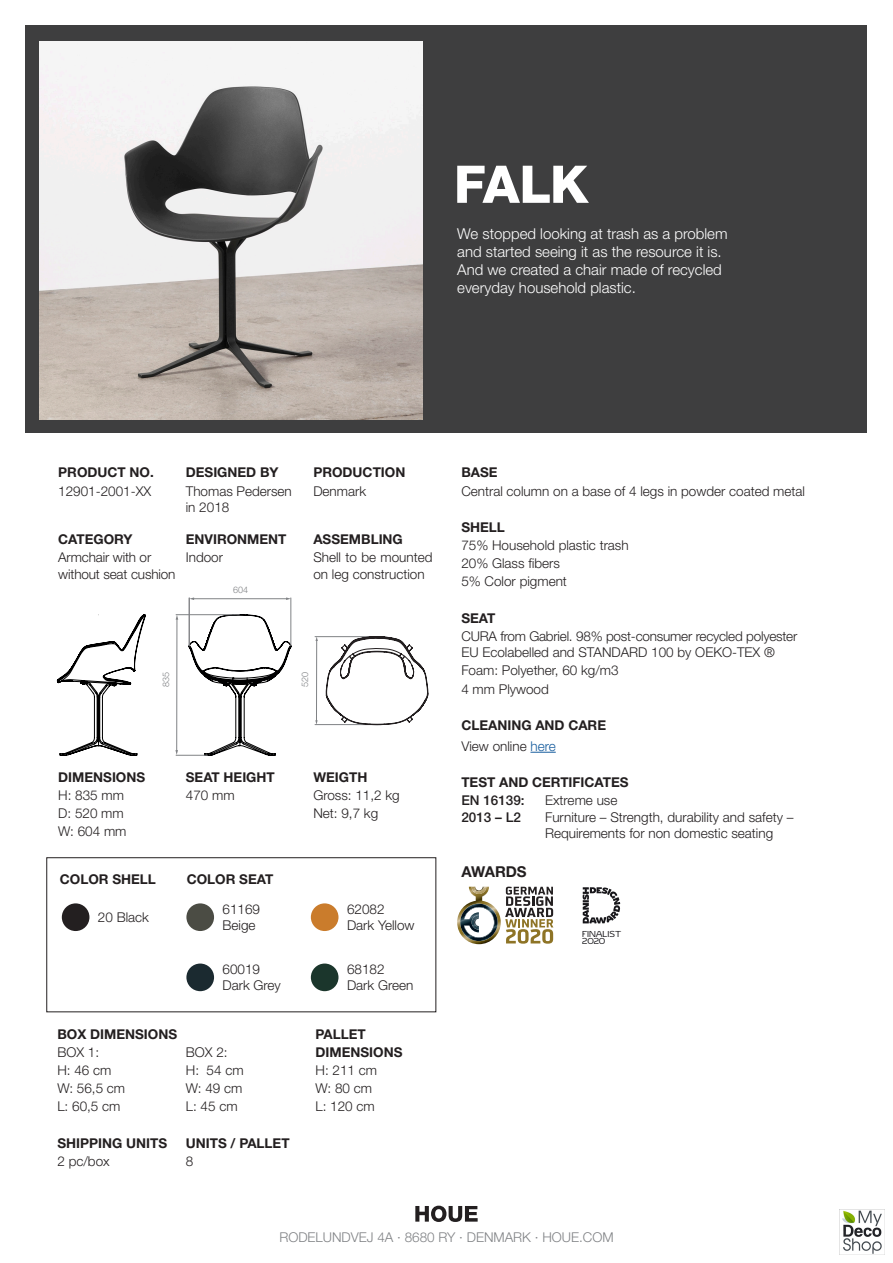
<style>
.page{position:relative;width:893px;height:1263px;background:#fff}
.page>*{position:absolute;margin:0;border:0;box-sizing:border-box;transform-origin:0 0}
.t1{font:300 15px/18px "Helvetica Neue LT Pro";color:#fff}
.Overskrift{font:700 15px "Helvetica Neue LT Pro";letter-spacing:-.01em;color:#231f20}
.Brød{font:300 13.5px/16.5px "Helvetica Neue LT Pro";color:#231f20}
.Overskrift-2{font:700 13.5px "Helvetica Neue LT Pro";color:#231f20}
.t2{font:300 13.5px "Helvetica Neue LT Pro";color:#808285}
.Brød-2{font:500 13.5px "Helvetica Neue LT Pro";color:#231f20}
.Brød-3{font:300 9px "Helvetica Neue LT Pro";color:#808285}
.t3{font:200 8.55px/6.8px "Danish";letter-spacing:-.01em;color:#17161a}
.s1{color:#175d9e}
</style>
<div class="page">
<div style="left:26px;top:26px;width:841px;height:407px;background:#3e3e3f"></div>
<img style="left:39px;top:41px;width:383px;height:378px">
<svg style="left:57px;top:614px;width:89px;height:141px"></svg>
<svg style="left:189px;top:614px;width:103px;height:141px"></svg>
<hr style="left:291px;top:598px;width:1px;height:48px;background:#808285">
<hr style="left:189px;top:598px;width:1px;height:48px;background:#808285">
<hr style="left:176px;top:755px;width:32px;height:1px;background:#808285">
<hr style="left:176px;top:614px;width:64px;height:1px;background:#808285">
<hr style="left:176px;top:619px;width:1px;height:132px;background:#808285">
<hr style="left:193px;top:598px;width:94px;height:1px;background:#808285">
<svg style="left:286px;top:597px;width:5px;height:3px"></svg>
<hr style="left:315px;top:724px;width:66px;height:1px;background:#808285">
<hr style="left:315px;top:636px;width:66px;height:1px;background:#808285">
<hr style="left:316px;top:640px;width:1px;height:81px;background:#808285">
<svg style="left:326px;top:636px;width:102px;height:89px"></svg>
<div style="left:62px;top:903px;width:27px;height:28px;background:#231f20;border-radius:50%"></div>
<div style="left:186px;top:963px;width:28px;height:28px;background:#1b2a30;border-radius:50%"></div>
<div style="left:311px;top:903px;width:27px;height:28px;background:#ca7c2c;border-radius:50%"></div>
<div style="left:311px;top:963px;width:27px;height:28px;background:#1b362c;border-radius:50%"></div>
<div style="left:186px;top:903px;width:28px;height:28px;background:#4b4c44;border-radius:50%"></div>
<div style="left:47px;top:857px;width:389px;height:155px;border:1px solid #231f20"></div>
<svg style="left:530px;top:752px;width:26px;height:1px"></svg>
<svg style="left:415px;top:1205px;width:63px;height:17px"></svg>
<img style="left:457px;top:887px;width:44px;height:57px">
<svg style="left:472px;top:887px;width:14px;height:7px"></svg>
<svg style="left:460px;top:903px;width:38px;height:38px"></svg>
<svg style="left:505px;top:887px;width:48px;height:57px"></svg>
<svg style="left:583px;top:887px;width:37px;height:36px"></svg>
<svg style="left:457px;top:166px;width:132px;height:37px"></svg>
<img style="left:842px;top:1210px;width:40px;height:44px">
<p class="t1" style="left:457px;top:224px;width:272px">We stopped looking at trash as a problem and started seeing it as the resource it is.<br>And we created a chair made of recycled everyday household plastic.</p>
<p class="Overskrift-2" style="left:58px;top:464px;width:97px">PRODUCT NO.</p>
<p class="Overskrift-2" style="left:186px;top:464px;width:94px">DESIGNED BY</p>
<p class="Overskrift-2" style="left:313px;top:464px;width:94px">PRODUCTION</p>
<p class="Brød" style="left:58px;top:482px;width:95px">12901-2001-XX</p>
<p class="Brød" style="left:186px;top:482px;width:108px">Thomas Pedersen</p>
<p class="Brød" style="left:186px;top:499px;width:45px">in 2018</p>
<p class="Brød" style="left:313px;top:482px;width:54px">Denmark</p>
<p class="Overskrift-2" style="left:58px;top:531px;width:76px">CATEGORY</p>
<p class="Overskrift-2" style="left:186px;top:531px;width:102px">ENVIRONMENT</p>
<p class="Overskrift-2" style="left:313px;top:531px;width:91px">ASSEMBLING</p>
<p class="Brød" style="left:58px;top:549px;width:119px">Armchair with or without seat cushion</p>
<p class="Brød" style="left:186px;top:549px;width:39px">Indoor</p>
<p class="Brød" style="left:313px;top:549px;width:121px">Shell to be mounted on leg construction</p>
<p class="Brød-3" style="left:233px;top:584px;width:17px">604</p>
<p class="Brød-3" style="left:161px;top:687px;width:17px;rotate:-90deg">835</p>
<p class="Brød-3" style="left:300px;top:687px;width:17px;rotate:-90deg">520</p>
<p class="Overskrift-2" style="left:58px;top:768px;width:88px">DIMENSIONS</p>
<p class="Overskrift-2" style="left:186px;top:768px;width:90px">SEAT HEIGHT</p>
<p class="Overskrift-2" style="left:313px;top:768px;width:55px">WEIGTH</p>
<p class="Brød" style="left:58px;top:786px;width:67px">H: 835 mm</p>
<p class="Brød" style="left:186px;top:786px;width:50px">470 mm</p>
<p class="Brød" style="left:313px;top:786px;width:88px">Gross: 11,2 kg</p>
<p class="Brød" style="left:58px;top:805px;width:67px">D: 520 mm</p>
<p class="Brød" style="left:313px;top:805px;width:66px">Net: 9,7 kg</p>
<p class="Brød" style="left:58px;top:823px;width:70px">W: 604 mm</p>
<p class="Overskrift-2" style="left:60px;top:871px;width:98px">COLOR SHELL</p>
<p class="Overskrift-2" style="left:187px;top:871px;width:88px">COLOR SEAT</p>
<p class="Brød" style="left:98px;top:909px;width:53px">20 Black</p>
<p class="Brød" style="left:223px;top:900px;width:39px">61169</p>
<p class="Brød" style="left:223px;top:917px;width:35px">Beige</p>
<p class="Brød" style="left:223px;top:960px;width:39px">60019</p>
<p class="Brød" style="left:223px;top:977px;width:60px">Dark Grey</p>
<p class="Brød" style="left:347px;top:900px;width:39px">62082</p>
<p class="Brød" style="left:347px;top:917px;width:69px">Dark Yellow</p>
<p class="Brød" style="left:347px;top:960px;width:39px">68182</p>
<p class="Brød" style="left:347px;top:977px;width:68px">Dark Green</p>
<p class="Overskrift-2" style="left:57px;top:1025px;width:121px">BOX DIMENSIONS</p>
<p class="Overskrift-2" style="left:316px;top:1025px;width:52px">PALLET</p>
<p class="Brød" style="left:57px;top:1044px;width:43px">BOX 1:</p>
<p class="Brød" style="left:186px;top:1044px;width:43px">BOX 2:</p>
<p class="Overskrift-2" style="left:316px;top:1044px;width:88px">DIMENSIONS</p>
<p class="Brød" style="left:57px;top:1062px;width:56px">H: 46 cm</p>
<p class="Brød" style="left:186px;top:1062px;width:59px">H: 54 cm</p>
<p class="Brød" style="left:316px;top:1062px;width:63px">H: 211 cm</p>
<p class="Brød" style="left:57px;top:1080px;width:69px">W: 56,5 cm</p>
<p class="Brød" style="left:186px;top:1080px;width:58px">W: 49 cm</p>
<p class="Brød" style="left:316px;top:1080px;width:58px">W: 80 cm</p>
<p class="Brød" style="left:57px;top:1098px;width:65px">L: 60,5 cm</p>
<p class="Brød" style="left:186px;top:1098px;width:53px">L: 45 cm</p>
<p class="Brød" style="left:316px;top:1098px;width:61px">L: 120 cm</p>
<p class="Overskrift-2" style="left:57px;top:1134px;width:111px">SHIPPING UNITS</p>
<p class="Overskrift-2" style="left:186px;top:1134px;width:105px">UNITS / PALLET</p>
<p class="Brød" style="left:57px;top:1152px;width:54px">2 pc/box</p>
<p class="Brød" style="left:186px;top:1152px;width:9px">8</p>
<p class="Overskrift-2" style="left:461px;top:464px;width:38px">BASE</p>
<p class="Brød" style="left:461px;top:482px;width:345px">Central column on a base of 4 legs in powder coated metal</p>
<p class="Overskrift-2" style="left:461px;top:518px;width:45px">SHELL</p>
<p class="Brød" style="left:461px;top:537px;width:169px">75% Household plastic trash</p>
<p class="Brød" style="left:461px;top:555px;width:100px">20% Glass fibers</p>
<p class="Brød" style="left:461px;top:573px;width:107px">5% Color pigment</p>
<p class="Overskrift-2" style="left:461px;top:609px;width:36px">SEAT</p>
<p class="Brød" style="left:461px;top:627px;width:337px">CURA from Gabriel. 98% post-consumer recycled polyester</p>
<p class="Brød" style="left:461px;top:644px;width:315px">EU Ecolabelled and STANDARD 100 by OEKO-TEX ®</p>
<p class="Brød" style="left:461px;top:662px;width:159px">Foam: Polyether, 60 kg/m3</p>
<p class="Brød" style="left:461px;top:680px;width:89px">4 mm Plywood</p>
<p class="Overskrift-2" style="left:461px;top:716px;width:146px">CLEANING AND CARE</p>
<p class="Brød" style="left:461px;top:737px;width:96px">View online <span class="s1">here</span></p>
<p class="Overskrift-2" style="left:461px;top:774px;width:169px">TEST AND CERTIFICATES</p>
<p class="Brød-2" style="left:461px;top:792px;width:65px">EN 16139:</p>
<p class="Brød-2" style="left:461px;top:809px;width:61px">2013 – L2</p>
<p class="Brød" style="left:545px;top:792px;width:74px">Extreme use</p>
<p class="Brød" style="left:545px;top:808px;width:250px">Furniture – Strength, durability and safety –</p>
<p class="Brød" style="left:545px;top:825px;width:230px">Requirements for non domestic seating</p>
<p class="Overskrift" style="left:461px;top:862px;width:67px">AWARDS</p>
<p class="t3" style="left:582px;top:931px;width:40px">FINALIST<br>2020</p>
<p class="t2" style="left:279px;top:1229px;width:336px">RODELUNDVEJ 4A · 8680 RY · DENMARK · HOUE.COM</p>
</div>
